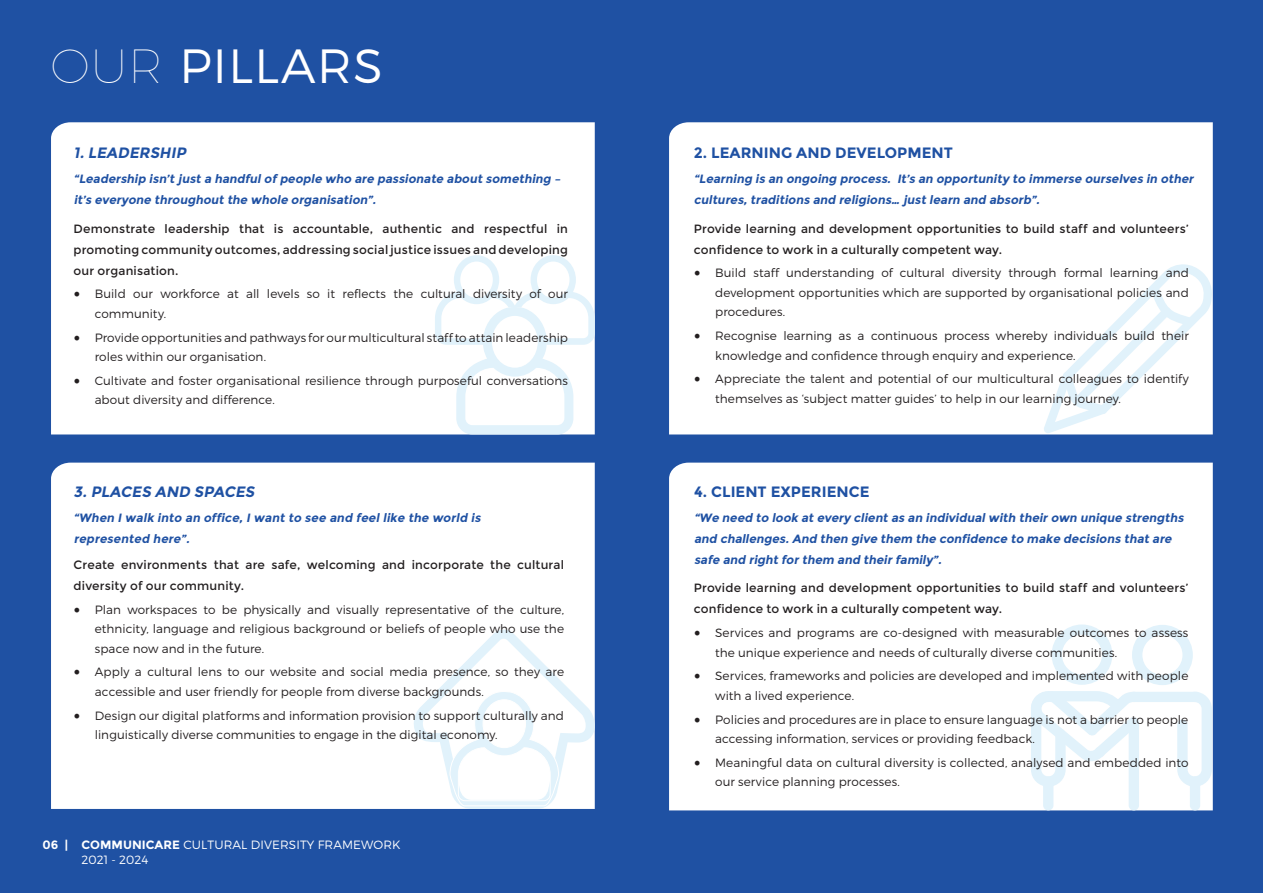
<style>
.page{position:relative;width:1263px;height:893px;background:#1f51a3}
.page>*{position:absolute;margin:0;border:0;box-sizing:border-box;transform-origin:0 0}
.t1{font:300 48px "Montserrat";letter-spacing:.03em;color:#fff}
.t2{font:700 15px "Montserrat";color:#1f51a3}
.t3{font:italic 700 15px "Montserrat";color:#1f51a3}
.t4{font:300 12px/19.5px "Montserrat";letter-spacing:.005em;color:#231f20}
.t5{font:italic 700 12px/21px "Montserrat";color:#1f51a3}
.t6{font:12px/21px "Montserrat";letter-spacing:.015em;color:#231f20}
.t7{font:300 12px/15px "Montserrat";letter-spacing:.01em;color:#fff}
.t8{font:700 12px "Montserrat";color:#fff}
.s1{font-weight:100}
.s2{font-family:"Minion Pro";font-weight:400;font-size:18px}
.s3{font-weight:700}
</style>
<div class="page">
<div style="left:669px;top:463px;width:544px;height:347px;background:#fff"></div>
<div style="left:669px;top:122px;width:544px;height:312px;background:#fff"></div>
<div style="left:51px;top:122px;width:544px;height:312px;background:#fff"></div>
<div style="left:51px;top:463px;width:544px;height:346px;background:#fff"></div>
<svg style="left:435px;top:255px;width:160px;height:179px;background:#f7fbfd"></svg>
<svg style="left:1043px;top:264px;width:170px;height:169px;background:#f8fcfe"></svg>
<svg style="left:413px;top:628px;width:182px;height:181px;background:#f9fcfe"></svg>
<div style="left:1129px;top:717px;width:10px;height:93px;background:#e1f2fb;border-radius:5px"></div>
<div style="left:1190px;top:776px;width:10px;height:34px;background:#e1f2fb;border-radius:5px"></div>
<div style="left:1043px;top:776px;width:10px;height:34px;background:#e1f2fb;border-radius:5px"></div>
<svg style="left:1031px;top:624px;width:181px;height:163px;background:#f4fafd"></svg>
<svg style="left:919px;top:290px;width:15px;height:16px"></svg>
<p class="t1" style="left:51px;top:37px;width:333px"><span class="s1">OUR</span> PILLARS</p>
<p class="t3" style="left:74px;top:144px;width:117px">1.LEADERSHIP</p>
<p class="t5" style="left:74px;top:168px;width:491px">“Leadership isn’t just a handfulof people who are passionate about something – it’s everyone throughout the whole organisation”.</p>
<p class="t6" style="left:73px;top:218px;width:496px;text-align:justify">Demonstrate leadership that is accountable, authentic and respectful in promoting community outcomes, addressing social justice issues and developing our organisation.</p>
<p class="t4" style="left:95px;top:284px;width:475px;text-indent:-21px"><span class="s2">•</span> Build our workforce at all levels so it reflects the cultural diversity of our community.</p>
<p class="t4" style="left:95px;top:327px;width:475px;text-indent:-21px"><span class="s2">•</span> Provide opportunities and pathways for our multicultural staff to attain leadership roles within our organisation.</p>
<p class="t4" style="left:95px;top:371px;width:475px;text-indent:-21px"><span class="s2">•</span> Cultivate and foster organisational resilience through purposeful conversations about diversity and difference.</p>
<p class="t3" style="left:74px;top:482px;width:186px">3.PLACES AND SPACES</p>
<p class="t5" style="left:74px;top:507px;width:411px">“When I walk into an office, I want to see and feel like the world is represented here”.</p>
<p class="t6" style="left:74px;top:554px;width:492px">Create environments that are safe, welcoming and incorporate the cultural diversity of our community.</p>
<p class="t4" style="left:95px;top:599px;width:471px;text-align:justify;text-indent:-21px"><span class="s2">•</span> Plan workspaces to be physically and visually representative of the culture, ethnicity, language and religious background or beliefs of people who use the space now and in the future.</p>
<p class="t4" style="left:95px;top:662px;width:471px;text-indent:-21px"><span class="s2">•</span> Apply a cultural lens to our website and social media presence, so they are accessible and user friendly for people from diverse backgrounds.</p>
<p class="t4" style="left:95px;top:705px;width:471px;text-indent:-21px"><span class="s2">•</span> Design our digital platforms and information provision to support culturally and linguistically diverse communities to engage in the digital economy.</p>
<p class="t8" style="left:43px;top:837px;width:27px">06 |</p>
<p class="t7" style="left:82px;top:837px;width:320px"><span class="s3">COMMUNICARE</span> CULTURAL DIVERSITY FRAMEWORK<br>2021 - 2024</p>
<p class="t2" style="left:694px;top:144px;width:261px">2. LEARNING AND DEVELOPMENT</p>
<p class="t5" style="left:694px;top:168px;width:504px">“Learning is an ongoing process. It’s an opportunity to immerse ourselves in other cultures,traditions and religions… just learn and absorb”.</p>
<p class="t6" style="left:694px;top:218px;width:496px">Provide learning and development opportunities to build staff and volunteers’ confidence to work in a culturally competent way.</p>
<p class="t4" style="left:715px;top:263px;width:475px;text-align:justify;text-indent:-21px"><span class="s2">•</span> Build staff understanding of cultural diversity through formal learning and development opportunities which are supported by organisational policies and procedures.</p>
<p class="t4" style="left:715px;top:326px;width:475px;text-indent:-21px"><span class="s2">•</span> Recognise learning as a continuous process whereby individuals build their knowledge and confidence through enquiry and experience.</p>
<p class="t4" style="left:715px;top:369px;width:475px;text-indent:-21px"><span class="s2">•</span> Appreciate the talent and potential of our multicultural colleagues to identify themselves as ‘subject matter guides’ to help in our learning journey.</p>
<p class="t2" style="left:694px;top:482px;width:177px">4. CLIENT EXPERIENCE</p>
<p class="t5" style="left:694px;top:507px;width:494px">“We need to look at every client as an individualwith their own unique strengths and challenges.And then give them the confidence to make decisions that are safe and right for them and their family”.</p>
<p class="t6" style="left:694px;top:578px;width:496px">Provide learning and development opportunities to build staff and volunteers’ confidence to work in a culturally competent way.</p>
<p class="t4" style="left:715px;top:623px;width:475px;text-indent:-21px"><span class="s2">•</span> Services and programs are co-designed with measurable outcomes to assess the unique experience and needs of culturally diverse communities.</p>
<p class="t4" style="left:715px;top:666px;width:475px;text-indent:-21px"><span class="s2">•</span> Services, frameworks and policies are developed and implemented with people with a lived experience.</p>
<p class="t4" style="left:715px;top:709px;width:475px;text-indent:-21px"><span class="s2">•</span> Policies and procedures are in place to ensure language is not a barrier to people accessing information, services or providing feedback.</p>
<p class="t4" style="left:715px;top:753px;width:475px;text-indent:-21px"><span class="s2">•</span> Meaningful data on cultural diversity is collected, analysed and embedded into our service planning processes.</p>
</div>
